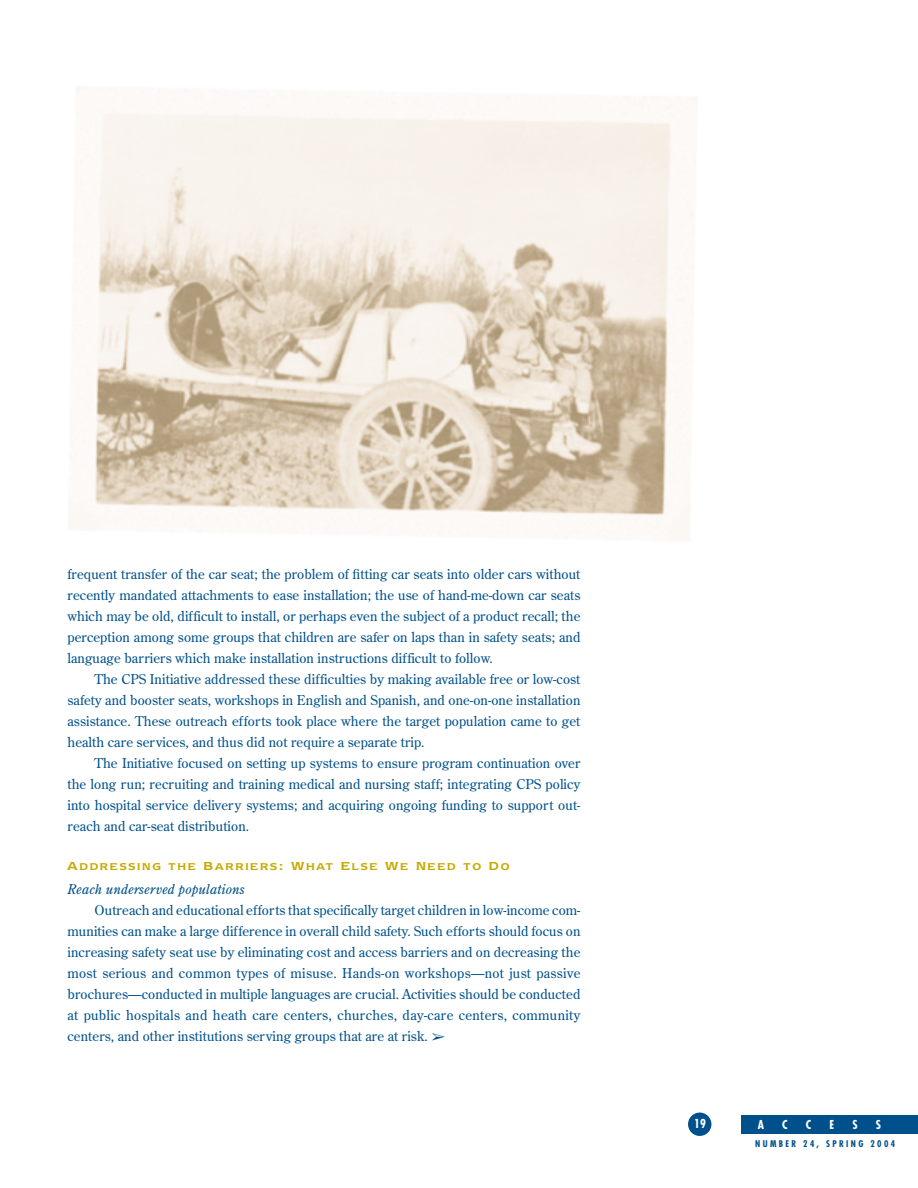
<style>
.page{position:relative;width:918px;height:1188px;background:#fff}
.page>*{position:absolute;margin:0;border:0;box-sizing:border-box;transform-origin:0 0}
.t1{font:13.5px/21px "Century Old Style";letter-spacing:.005em;color:#00518b;text-align:justify}
.t2{font:italic 13.5px "Century Old Style";letter-spacing:.005em;color:#00518b}
.t3{font:700 condensed 12px "Futura";color:#fff}
.t4{font:600 11.55px "Newtext IT Cby BT";letter-spacing:.15em;color:#c5a900}
.t5{font:700 condensed 9px "Futura";letter-spacing:.265em;color:#00518b}
.s1{font-size:13.5px}
</style>
<div class="page">
<div style="left:688px;top:1113px;width:23px;height:23px;background:#00518b;border-radius:50%"></div>
<div style="left:741px;top:1115px;width:177px;height:19px;background:#00518b"></div>
<img style="left:69px;top:86px;width:628px;height:455px">
<p class="t1" style="left:68px;top:565px;width:514px">frequent transfer of the car seat; the problem of fitting car seats into older cars without recently mandated attachments to ease installation; the use of hand-me-down car seats which may be old, difficult to install, or perhaps even the subject of a product recall; the perception among some groups that children are safer on laps than in safety seats; and language barriers which make installation instructions difficult to follow.</p>
<p class="t1" style="left:68px;top:670px;width:514px;text-indent:27px">The CPS Initiative addressed these difficulties by making available free or low-cost safety and booster seats, workshops in English and Spanish, and one-on-one installation assistance. These outreach efforts took place where the target population came to get health care services, and thus did not require a separate trip.</p>
<p class="t1" style="left:68px;top:754px;width:514px;text-indent:27px">The Initiative focused on setting up systems to ensure program continuation over the long run; recruiting and training medical and nursing staff; integrating CPS policy into hospital service delivery systems; and acquiring ongoing funding to support out&shy;reach and car-seat distribution.</p>
<p class="t4" style="left:68px;top:859px;width:444px"><span class="s1">A</span>DDRESSING THE <span class="s1">B</span>ARRIERS<span class="s1">: W</span>HAT <span class="s1">E</span>LSE <span class="s1">W</span>E <span class="s1">N</span>EED TO <span class="s1">D</span>O</p>
<p class="t2" style="left:68px;top:884px;width:179px">Reach underserved populations</p>
<p class="t1" style="left:68px;top:901px;width:515px;text-indent:27px">Outreach and educational efforts that specifically target children in low-income com&shy;munities can make a large difference in overall child safety. Such efforts should focus on increasing safety seat use by eliminating cost and access barriers and on decreasing the most serious and common types of misuse. Hands-on workshops—not just passive brochures—conducted in multiple languages are crucial. Activities should be conducted at public hospitals and heath care centers, churches, day-care centers, community centers, and other institutions serving groups that are at risk. ➢</p>
<p class="t3" style="left:694px;top:1118px;width:13px">19</p>
<p class="t3" style="left:758px;top:1119px;width:8px">A</p>
<p class="t3" style="left:782px;top:1119px;width:7px">C</p>
<p class="t3" style="left:806px;top:1119px;width:7px">C</p>
<p class="t3" style="left:830px;top:1119px;width:6px">E</p>
<p class="t3" style="left:852px;top:1119px;width:7px">S</p>
<p class="t3" style="left:876px;top:1119px;width:7px">S</p>
<p class="t5" style="left:755px;top:1139px;width:142px">NUMBER 24, SPRING 2004</p>
</div>
